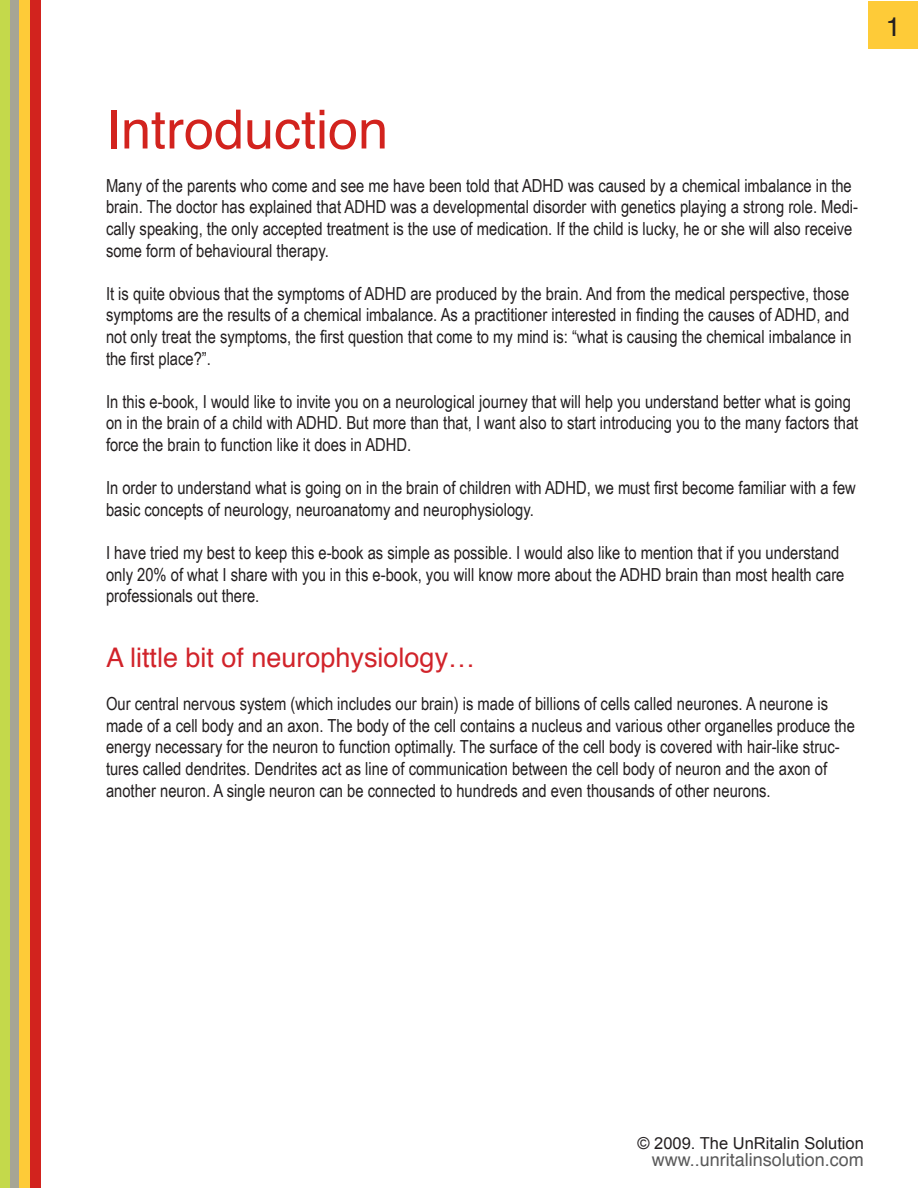
<style>
.page{position:relative;width:918px;height:1188px;background:#fff}
.page>*{position:absolute;margin:0;border:0;box-sizing:border-box;transform-origin:0 0}
.t1{font:54px "Helvetica";color:#d2231e}
.t2{font:27px "Helvetica";color:#d1232a}
.t3{font:27px "Helvetica";color:#231f20}
.t4{font:18px/21.6px "Arial Narrow";color:#231f20}
.t5{font:18px "Helvetica";color:#595959}
.t6{font:16.5px "Arial";color:#231f20}
</style>
<div class="page">
<div style="left:10px;top:0;width:10px;height:1188px;background:#a6a595"></div>
<div style="left:20px;top:0;width:10px;height:1188px;background:#fecb38"></div>
<div style="left:30px;top:0;width:10px;height:1188px;background:#d2231e"></div>
<div style="left:0;top:0;width:10px;height:1188px;background:#c4d94b"></div>
<div style="left:868px;top:2px;width:50px;height:48px;background:#fecb38"></div>
<p class="t1" style="left:106px;top:88px;width:284px">Introduction</p>
<p class="t4" style="left:106px;top:174px;width:754px">Many of the parents who come and see me have been told that ADHD was caused by a chemical imbalance in the brain. The doctor has explained that ADHD was a developmental disorder with genetics playing a strong role. Medi&shy;cally speaking, the only accepted treatment is the use of medication. If the child is lucky, he or she will also receive some form of behavioural therapy.</p>
<p class="t4" style="left:106px;top:282px;width:747px">It is quite obvious that the symptoms of ADHD are produced by the brain. And from the medical perspective, those symptoms are the results of a chemical imbalance. As a practitioner interested in finding the causes of ADHD, and not only treat the symptoms, the first question that come to my mind is: “what is causing the chemical imbalance in the first place?”.</p>
<p class="t4" style="left:106px;top:390px;width:754px">In this e-book, I would like to invite you on a neurological journey that will help you understand better what is going on in the brain of a child with ADHD. But more than that, I want also to start introducing you to the many factors that force the brain to function like it does in ADHD.</p>
<p class="t4" style="left:106px;top:476px;width:751px">In order to understand what is going on in the brain of children with ADHD, we must first become familiar with a few basic concepts of neurology, neuroanatomy and neurophysiology.</p>
<p class="t4" style="left:106px;top:541px;width:740px">I have tried my best to keep this e-book as simple as possible. I would also like to mention that if you understand only 20% of what I share with you in this e-book, you will know more about the ADHD brain than most health care professionals out there.</p>
<p class="t2" style="left:106px;top:637px;width:371px">A little bit of neurophysiology…</p>
<p class="t4" style="left:106px;top:692px;width:750px">Our central nervous system (which includes our brain) is made of billions of cells called neurones. A neurone is made of a cell body and an axon. The body of the cell contains a nucleus and various other organelles produce the energy necessary for the neuron to function optimally. The surface of the cell body is covered with hair-like struc&shy;tures called dendrites. Dendrites act as line of communication between the cell body of neuron and the axon of another neuron. A single neuron can be connected to hundreds and even thousands of other neurons.</p>
<p class="t3" style="left:886px;top:5px;width:17px">1</p>
<p class="t6" style="left:638px;top:1132px;width:228px">© 2009. The UnRitalin Solution</p>
<p class="t5" style="left:652px;top:1146px;width:214px">www..unritalinsolution.com</p>
</div>
